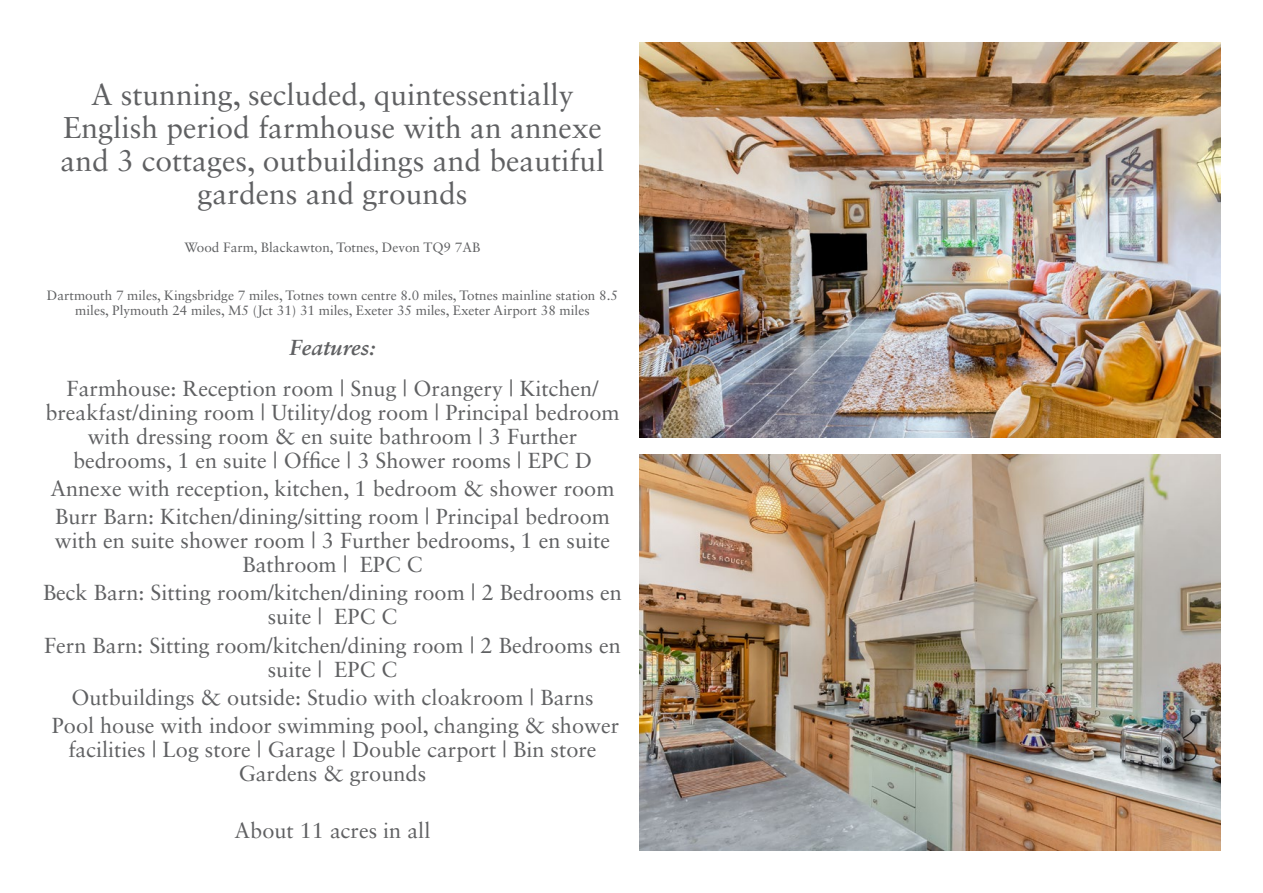
<style>
.page{position:relative;width:1263px;height:893px;background:#fff}
.page>*{position:absolute;margin:0;border:0;box-sizing:border-box;transform-origin:0 0}
.t1{font:30px/33px "Sabon LT Std";color:#5f6062;text-align:center}
.t2{font:21.75px/24px "Sabon LT Std";color:#5f6062;text-align:center}
.t3{font:italic 700 21.75px "Sabon LT Std";color:#5f6062}
.t4{font:13.5px/15px "Sabon LT Std";color:#5f6062;text-align:center}
</style>
<div class="page">
<img style="left:640px;top:42px;width:580px;height:396px">
<img style="left:640px;top:455px;width:580px;height:395px">
<h1 class="t1" style="left:60px;top:77px;width:546px">A stunning, secluded, quintessentially English period farmhouse with an annexe and 3 cottages, outbuildings and beautiful gardens and grounds</h1>
<p class="t4" style="left:185px;top:239px;width:297px">Wood Farm, Blackawton, Totnes, Devon TQ9 7AB</p>
<p class="t4" style="left:47px;top:287px;width:572px">Dartmouth 7 miles, Kingsbridge 7 miles, Totnes town centre 8.0 miles, Totnes mainline station 8.5 miles, Plymouth 24 miles, M5 (Jct 31) 31 miles, Exeter 35 miles, Exeter Airport 38 miles</p>
<p class="t3" style="left:290px;top:334px;width:87px">Features:</p>
<p class="t2" style="left:45px;top:376px;width:576px">Farmhouse: Reception room | Snug | Orangery | Kitchen/ breakfast/dining room | Utility/dog room | Principal bedroom with dressing room &amp; en suite bathroom | 3 Further bedrooms, 1 en suite | Office | 3 Shower rooms | EPC D</p>
<p class="t2" style="left:50px;top:474px;width:565px;line-height:28.2px;text-align:left">Annexe with reception, kitchen, 1 bedroom &amp; shower room<br>Burr Barn: Kitchen/dining/sitting room | Principal bedroom</p>
<p class="t2" style="left:55px;top:528px;width:557px">with en suite shower room | 3 Further bedrooms, 1 en suite<br>Bathroom | EPC C</p>
<p class="t2" style="left:43px;top:581px;width:580px">Beck Barn: Sitting room/kitchen/dining room | 2 Bedrooms en suite | EPC C</p>
<p class="t2" style="left:44px;top:633px;width:578px">Fern Barn: Sitting room/kitchen/dining room | 2 Bedrooms en suite | EPC C</p>
<p class="t2" style="left:52px;top:683px;width:569px;line-height:28.2px">Outbuildings &amp; outside: Studio with cloakroom | Barns<br>Pool house with indoor swimming pool, changing &amp; shower</p>
<p class="t2" style="left:68px;top:737px;width:530px">facilities | Log store | Garage | Double carport | Bin store<br>Gardens &amp; grounds</p>
<p class="t2" style="left:235px;top:818px;width:197px">About 11 acres in all</p>
</div>
